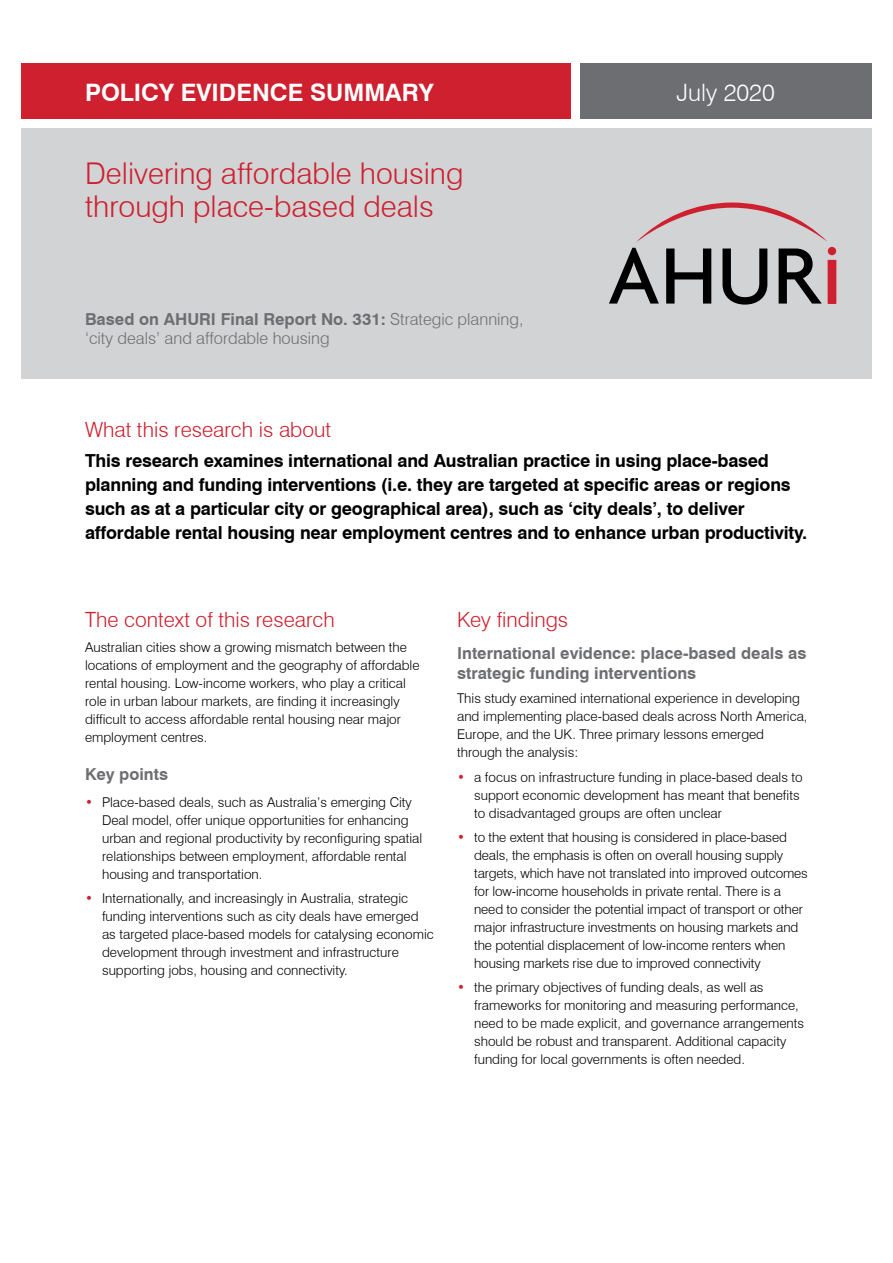
<style>
.page{position:relative;width:893px;height:1263px;background:#fff}
.page>*{position:absolute;margin:0;border:0;box-sizing:border-box;transform-origin:0 0}
.t1{font:300 30px/33px "Swiss 721 BT";color:#ce202f}
.t2{font:700 24px "Swiss 721 BT";color:#fff}
.t3{font:300 24px "Swiss 721 BT";color:#fff}
.t4{font:300 21px "Swiss 721 BT";color:#ce202f}
.t5{font:700 18px/24px "Swiss 721 BT";letter-spacing:-.01em;color:#000}
.t6{font:300 16.5px/19.5px "Swiss 721 BT";color:#6d6e71}
.t7{font:700 16.5px/19.5px "Swiss 721 BT";color:#6d6e71}
.t8{font:300 13.5px/18px "Swiss 721 BT";color:#000}
.s1{font-weight:700}
.s2{color:#ce202f}
</style>
<div class="page">
<div style="left:21px;top:64px;width:550px;height:55px;background:#ce202f"></div>
<div style="left:580px;top:64px;width:292px;height:55px;background:#6d6e71"></div>
<div style="left:21px;top:128px;width:851px;height:250px;background:#d1d3d4"></div>
<svg style="left:609px;top:203px;width:227px;height:102px"></svg>
<h2 class="t2" style="left:85px;top:75px;width:350px">POLICY EVIDENCE SUMMARY</h2>
<h2 class="t3" style="left:677px;top:77px;width:100px">July 2020</h2>
<h1 class="t1" style="left:85px;top:157px;width:380px">Delivering affordable housing through place-based deals</h1>
<p class="t6" style="left:85px;top:309px;width:440px"><span class="s1">Based on AHURI Final Report No. 331:</span> Strategic planning, ‘city deals’ and affordable housing</p>
<h3 class="t4" style="left:85px;top:417px;width:248px">What this research is about</h3>
<p class="t5" style="left:85px;top:448px;width:724px">This research examines international and Australian practice in using place-based planning and funding interventions (i.e. they are targeted at specific areas or regions such as at a particular city or geographical area), such as ‘city deals’, to deliver affordable rental housing near employment centres and to enhance urban productivity.</p>
<h3 class="t4" style="left:85px;top:607px;width:251px">The context of this research</h3>
<p class="t8" style="left:85px;top:638px;width:336px">Australian cities show a growing mismatch between the locations of employment and the geography of affordable rental housing. Low-income workers, who play a critical role in urban labour markets, are finding it increasingly difficult to access affordable rental housing near major employment centres.</p>
<p class="t7" style="left:85px;top:764px;width:85px">Key points</p>
<p class="t8" style="left:102px;top:793px;width:322px;text-indent:-17px"><span class="s2">•</span> Place-based deals, such as Australia’s emerging City Deal model, offer unique opportunities for enhancing urban and regional productivity by reconfiguring spatial relationships between employment, affordable rental housing and transportation.</p>
<p class="t8" style="left:102px;top:889px;width:333px;text-indent:-17px"><span class="s2">•</span> Internationally, and increasingly in Australia, strategic funding interventions such as city deals have emerged as targeted place-based models for catalysing economic development through investment and infrastructure supporting jobs, housing and connectivity.</p>
<h3 class="t4" style="left:457px;top:607px;width:113px">Key findings</h3>
<p class="t7" style="left:457px;top:643px;width:351px">International evidence: place-based deals as strategic funding interventions</p>
<p class="t8" style="left:457px;top:689px;width:352px">This study examined international experience in developing and implementing place-based deals across North America, Europe, and the UK. Three primary lessons emerged through the analysis:</p>
<p class="t8" style="left:474px;top:768px;width:330px;text-indent:-17px"><span class="s2">•</span> a focus on infrastructure funding in place-based deals to support economic development has meant that benefits to disadvantaged groups are often unclear</p>
<p class="t8" style="left:474px;top:828px;width:335px;text-indent:-17px"><span class="s2">•</span> to the extent that housing is considered in place-based deals, the emphasis is often on overall housing supply targets, which have not translated into improved outcomes for low-income households in private rental. There is a need to consider the potential impact of transport or other major infrastructure investments on housing markets and the potential displacement of low-income renters when housing markets rise due to improved connectivity</p>
<p class="t8" style="left:474px;top:978px;width:331px;text-indent:-17px"><span class="s2">•</span> the primary objectives of funding deals, as well as frameworks for monitoring and measuring performance, need to be made explicit, and governance arrangements should be robust and transparent. Additional capacity funding for local governments is often needed.</p>
</div>
